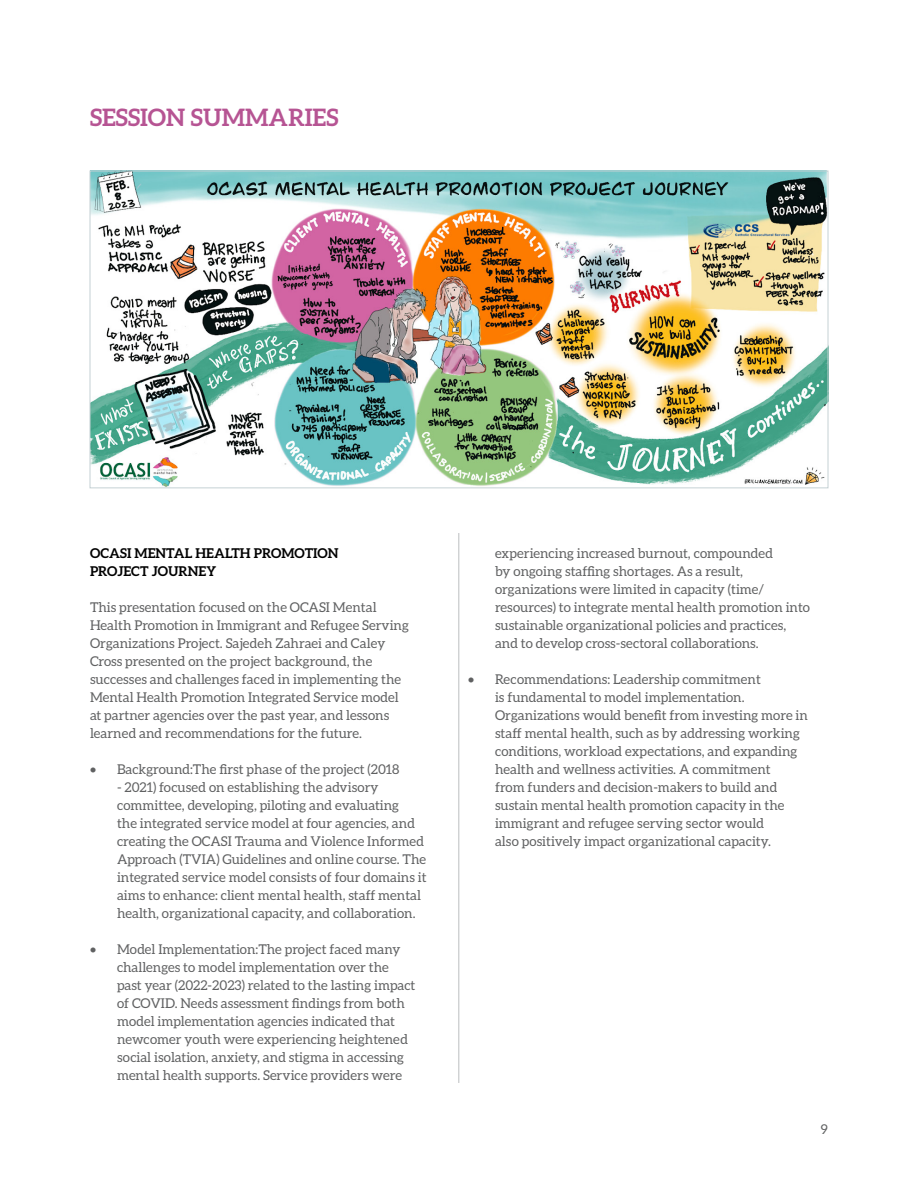
<style>
.page{position:relative;width:918px;height:1188px;background:#fff}
.page>*{position:absolute;margin:0;border:0;box-sizing:border-box;transform-origin:0 0}
.t1{font:700 24px "Aleo";color:#b65493}
.t2{font:13.5px/18px "Aleo";color:#606162}
.t3{font:700 13.5px/18px "Aleo";color:#000}
</style>
<div class="page">
<hr style="left:459px;top:533px;width:1px;height:550px;background:#bcbec0">
<img style="left:92px;top:173px;width:734px;height:313px">
<h1 class="t1" style="left:90px;top:103px;width:250px">SESSION SUMMARIES</h1>
<p class="t3" style="left:90px;top:544px;width:250px">OCASI MENTAL HEALTH PROMOTION<br>PROJECT JOURNEY</p>
<p class="t2" style="left:90px;top:598px;width:320px">This presentation focused on the OCASI Mental Health Promotion in Immigrant and Refugee Serving Organizations Project. Sajedeh Zahraei and Caley Cross presented on the project background, the successes and challenges faced in implementing the Mental Health Promotion Integrated Service model at partner agencies over the past year, and lessons learned and recommendations for the future.</p>
<p class="t2" style="left:90px;top:760px;width:311px">• Background:The first phase of the project (2018</p>
<p class="t2" style="left:117px;top:778px;width:311px">- 2021) focused on establishing the advisory committee, developing, piloting and evaluating<br>the integrated service model at four agencies, and creating the OCASI Trauma and Violence Informed Approach (TVIA) Guidelines and online course. The integrated service model consists of four domains it aims to enhance: client mental health, staff mental health, organizational capacity, and collaboration.</p>
<p class="t2" style="left:117px;top:940px;width:300px;text-indent:-27px">• Model Implementation:The project faced many challenges to model implementation over the past year (2022-2023) related to the lasting impact of COVID. Needs assessment findings from both model implementation agencies indicated that newcomer youth were experiencing heightened social isolation, anxiety, and stigma in accessing mental health supports. Service providers were</p>
<p class="t2" style="left:495px;top:544px;width:317px">experiencing increased burnout, compounded<br>by ongoing staffing shortages. As a result, organizations were limited in capacity (time/ resources) to integrate mental health promotion into sustainable organizational policies and practices, and to develop cross-sectoral collaborations.</p>
<p class="t2" style="left:495px;top:670px;width:314px;text-indent:-27px">• Recommendations: Leadership commitment<br>is fundamental to model implementation.<br>Organizations would benefit from investing more in staff mental health, such as by addressing working conditions, workload expectations, and expanding health and wellness activities. A commitment<br>from funders and decision-makers to build and sustain mental health promotion capacity in the immigrant and refugee serving sector would<br>also positively impact organizational capacity.</p>
<p class="t2" style="left:821px;top:1120px;width:9px">9</p>
</div>
